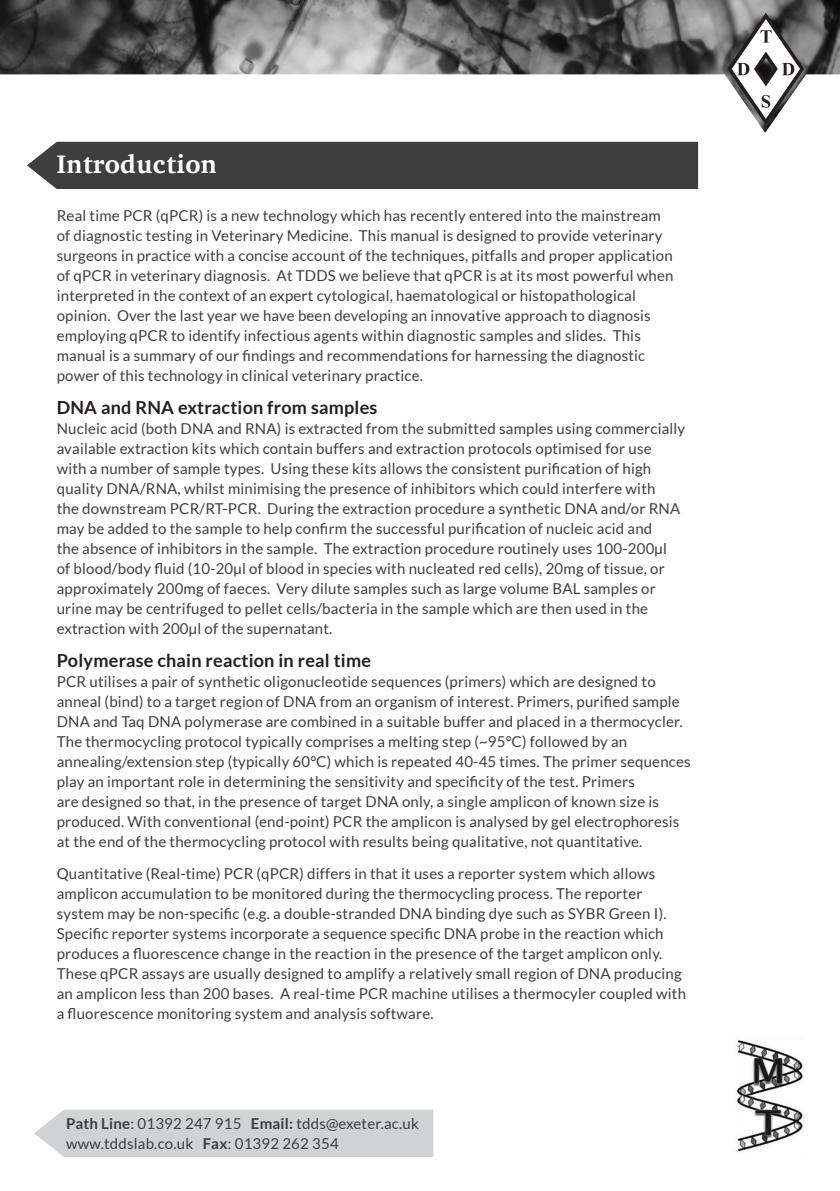
<style>
.page{position:relative;width:840px;height:1191px;background:#fff}
.page>*{position:absolute;margin:0;border:0;box-sizing:border-box;transform-origin:0 0}
.Heading{font:700 26px "Charis SIL";letter-spacing:.015em;color:#fff}
.Test_Heading{font:700 18px "Lato";letter-spacing:.015em;color:#231f20}
.Body_Main{font:15px/20px "Lato";letter-spacing:.015em;color:#3e3e3f}
.s1{font-weight:700}
</style>
<div class="page">
<img style="left:0;top:0;width:839px;height:133px">
<svg style="left:727px;top:13px;width:76px;height:111px"></svg>
<div style="left:34px;top:1109px;width:399px;height:48px;background:#d1d2d4"></div>
<img style="left:736px;top:1040px;width:67px;height:112px">
<div style="left:27px;top:142px;width:670px;height:47px;background:#3e3e3f"></div>
<p class="Heading" style="left:57px;top:149px;width:162px">Introduction</p>
<p class="Body_Main" style="left:57px;top:206px;width:618px">Real time PCR (qPCR) is a new technology which has recently entered into the mainstream of diagnostic testing in Veterinary Medicine. This manual is designed to provide veterinary surgeons in practice with a concise account of the techniques, pitfalls and proper application of qPCR in veterinary diagnosis. At TDDS we believe that qPCR is at its most powerful when interpreted in the context of an expert cytological, haematological or histopathological opinion. Over the last year we have been developing an innovative approach to diagnosis employing qPCR to identify infectious agents within diagnostic samples and slides. This manual is a summary of our findings and recommendations for harnessing the diagnostic power of this technology in clinical veterinary practice.</p>
<p class="Test_Heading" style="left:57px;top:397px;width:322px">DNA and RNA extraction from samples</p>
<p class="Body_Main" style="left:57px;top:419px;width:629px">Nucleic acid (both DNA and RNA) is extracted from the submitted samples using commercially available extraction kits which contain buffers and extraction protocols optimised for use<br>with a number of sample types. Using these kits allows the consistent purification of high quality DNA/RNA, whilst minimising the presence of inhibitors which could interfere with<br>the downstream PCR/RT-PCR. During the extraction procedure a synthetic DNA and/or RNA may be added to the sample to help confirm the successful purification of nucleic acid and<br>the absence of inhibitors in the sample. The extraction procedure routinely uses 100-200µl<br>of blood/body fluid (10-20µl of blood in species with nucleated red cells), 20mg of tissue, or approximately 200mg of faeces. Very dilute samples such as large volume BAL samples or urine may be centrifuged to pellet cells/bacteria in the sample which are then used in the extraction with 200µl of the supernatant.</p>
<p class="Test_Heading" style="left:57px;top:650px;width:315px">Polymerase chain reaction in real time</p>
<p class="Body_Main" style="left:57px;top:672px;width:635px">PCR utilises a pair of synthetic oligonucleotide sequences (primers) which are designed to anneal (bind) to a target region of DNA from an organism of interest. Primers, purified sample DNA and Taq DNA polymerase are combined in a suitable buffer and placed in a thermocycler.<br>The thermocycling protocol typically comprises a melting step (~95°C) followed by an annealing/extension step (typically 60°C) which is repeated 40-45 times. The primer sequences play an important role in determining the sensitivity and specificity of the test. Primers<br>are designed so that, in the presence of target DNA only, a single amplicon of known size is produced. With conventional (end-point) PCR the amplicon is analysed by gel electrophoresis at the end of the thermocycling protocol with results being qualitative, not quantitative.</p>
<p class="Body_Main" style="left:57px;top:863px;width:630px">Quantitative (Real-time) PCR (qPCR) differs in that it uses a reporter system which allows amplicon accumulation to be monitored during the thermocycling process. The reporter system may be non-specific (e.g. a double-stranded DNA binding dye such as SYBR Green I).<br>Specific reporter systems incorporate a sequence specific DNA probe in the reaction which produces a fluorescence change in the reaction in the presence of the target amplicon only.<br>These qPCR assays are usually designed to amplify a relatively small region of DNA producing an amplicon less than 200 bases. A real-time PCR machine utilises a thermocyler coupled with a fluorescence monitoring system and analysis software.</p>
<p class="Body_Main" style="left:66px;top:1113px;width:354px"><span class="s1">Path Line</span>: 01392 247 915 <span class="s1">Email:</span> tdds@exeter.ac.uk www.tddslab.co.uk <span class="s1">Fax</span>: 01392 262 354</p>
</div>
